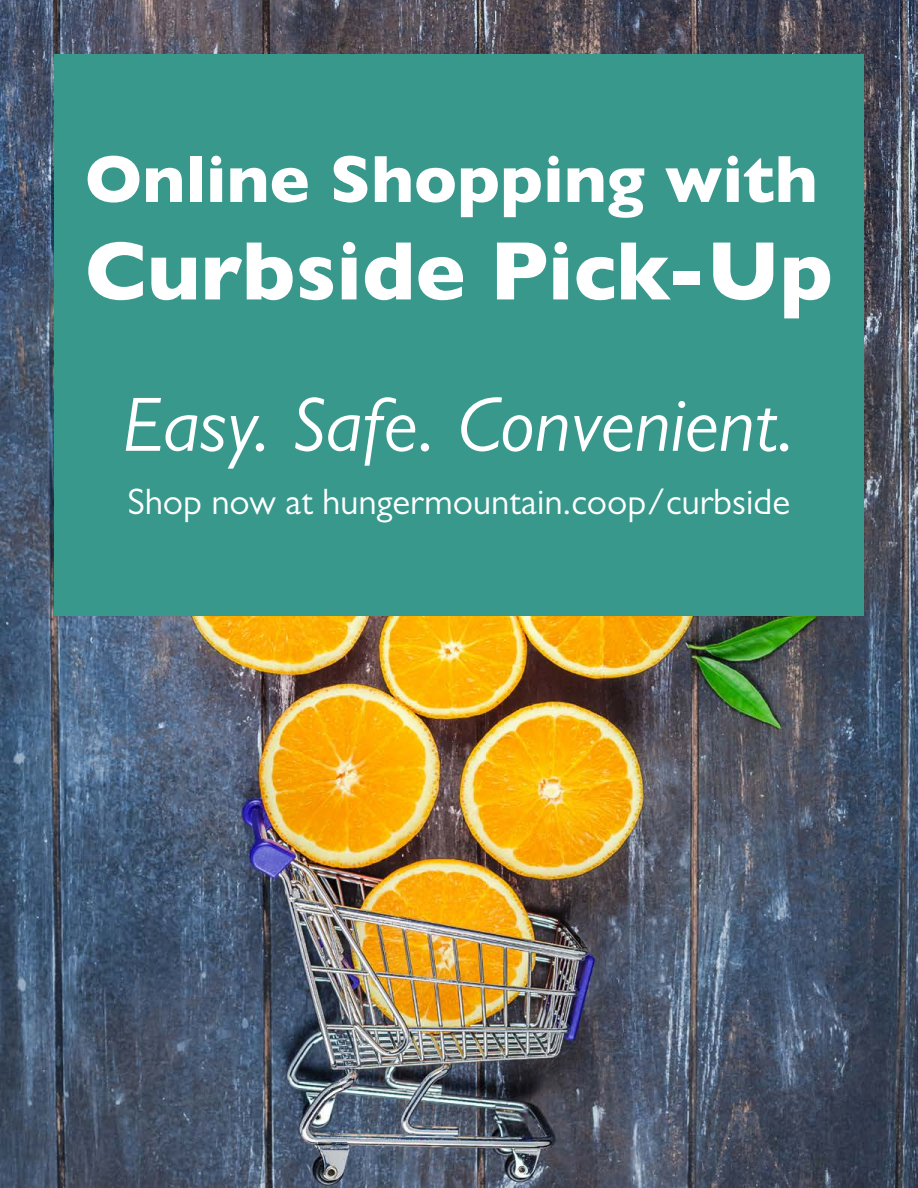
<style>
.page{position:relative;width:918px;height:1188px;background:#fff}
.page>*{position:absolute;margin:0;border:0;box-sizing:border-box;transform-origin:0 0}
.t1{font:800 84px "Gill Sans MT Std";color:#fff}
.t2{font:italic 77.55px "Gill Sans MT Std";color:#fff}
.t3{font:800 67.5px "Gill Sans MT Std";color:#fff}
.t4{font:36.9px "Gill Sans MT Std";color:#fff}
</style>
<div class="page">
<img style="left:0;top:0;width:918px;height:1188px">
<div style="left:54px;top:54px;width:810px;height:562px;background:#38988c"></div>
<h3 class="t3" style="left:85px;top:139px;width:734px">Online Shopping with</h3>
<h1 class="t1" style="left:85px;top:221px;width:750px">Curbside Pick-Up</h1>
<h2 class="t2" style="left:122px;top:380px;width:675px">Easy. Safe. Convenient.</h2>
<p class="t4" style="left:128px;top:480px;width:664px">Shop now at hungermountain.coop/curbside</p>
</div>
